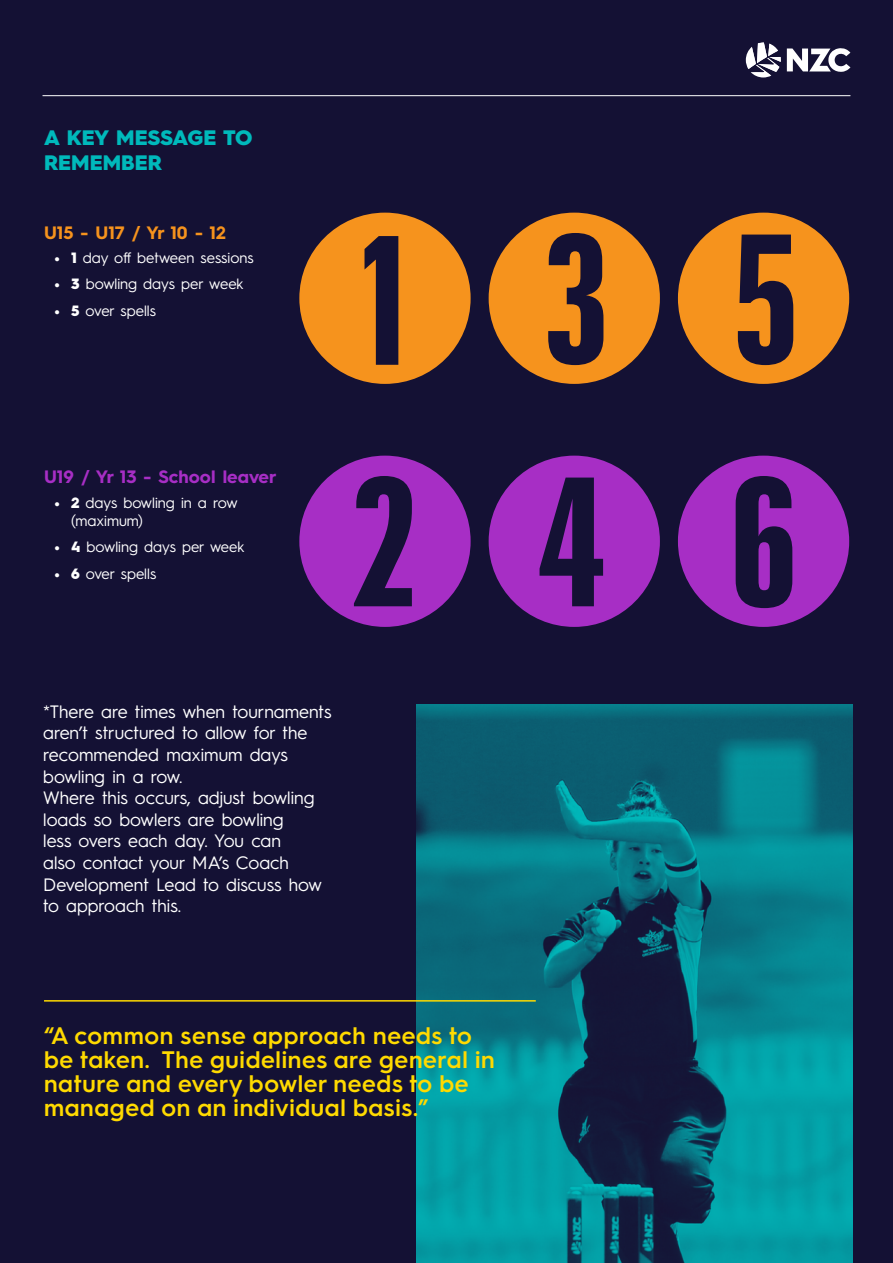
<style>
.page{position:relative;width:893px;height:1263px;background:#141134}
.page>*{position:absolute;margin:0;border:0;box-sizing:border-box;transform-origin:0 0}
.t1{font:700 180px/243px "Graphik XX Cond";color:#141134}
.t2{font:600 24px/24px "Hurme Geometric Sans 3";letter-spacing:.03em;color:#ffda00}
.t3{font:900 21px/25.2px "Hurme Geometric Sans 3";color:#00b9bb}
.t4{font:18px/21.6px "Hurme Geometric Sans 3";color:#fff}
.t5{font:700 18px "Hurme Geometric Sans 3";color:#a72ec5}
.t6{font:700 18px "Hurme Geometric Sans 3";color:#f6931d}
.t7{font:15px/18px "Hurme Geometric Sans 3";color:#fff}
.s1{font-weight:900}
</style>
<div class="page">
<img style="left:417px;top:704px;width:436px;height:559px">
<hr style="left:44px;top:1000px;width:492px;height:1px;background:#ffda00">
<hr style="left:43px;top:95px;width:807px;height:1px;background:#fff">
<div style="left:299px;top:213px;width:172px;height:171px;background:#f6931d;border-radius:50%"></div>
<div style="left:299px;top:456px;width:172px;height:171px;background:#a72ec5;border-radius:50%"></div>
<div style="left:489px;top:213px;width:171px;height:171px;background:#f6931d;border-radius:50%"></div>
<div style="left:489px;top:456px;width:171px;height:171px;background:#a72ec5;border-radius:50%"></div>
<div style="left:678px;top:213px;width:171px;height:171px;background:#f6931d;border-radius:50%"></div>
<div style="left:678px;top:456px;width:171px;height:171px;background:#a72ec5;border-radius:50%"></div>
<svg style="left:746px;top:43px;width:35px;height:34px"></svg>
<svg style="left:787px;top:48px;width:63px;height:24px"></svg>
<p class="t3" style="left:44px;top:124px;width:210px">A KEY MESSAGE TO<br>REMEMBER</p>
<p class="t6" style="left:44px;top:220px;width:183px">U15 - U17 / Yr 10 - 12</p>
<p class="t7" style="left:54px;top:247px;width:201px"><span class="s1">• 1</span> day off between sessions</p>
<p class="t7" style="left:54px;top:274px;width:191px"><span class="s1">• 3</span> bowling days per week</p>
<p class="t7" style="left:54px;top:300px;width:103px"><span class="s1">• 5</span> over spells</p>
<p class="t5" style="left:44px;top:464px;width:234px">U19 / Yr 13 - School leaver</p>
<p class="t7" style="left:71px;top:492px;width:168px;text-indent:-17px"><span class="s1">• 2</span> days bowling in a row (maximum)</p>
<p class="t7" style="left:54px;top:537px;width:192px"><span class="s1">• 4</span> bowling days per week</p>
<p class="t7" style="left:54px;top:563px;width:104px"><span class="s1">• 6</span> over spells</p>
<h1 class="t1" style="left:353px;top:169px;width:64px;line-height:241.5px">1<br>2</h1>
<h1 class="t1" style="left:538px;top:166px;width:71px">3<br>4</h1>
<h1 class="t1" style="left:731px;top:166px;width:67px">5<br>6</h1>
<p class="t4" style="left:43px;top:699px;width:290px">*There are times when tournaments aren’t structured to allow for the recommended maximum days bowling in a row.<br>Where this occurs, adjust bowling loads so bowlers are bowling<br>less overs each day. You can<br>also contact your MA’s Coach<br>Development Lead to discuss how to approach this.</p>
<h2 class="t2" style="left:44px;top:1022px;width:452px">“A common sense approach needs to be taken. The guidelines are general in nature and every bowler needs to be managed on an individual basis.”</h2>
</div>
